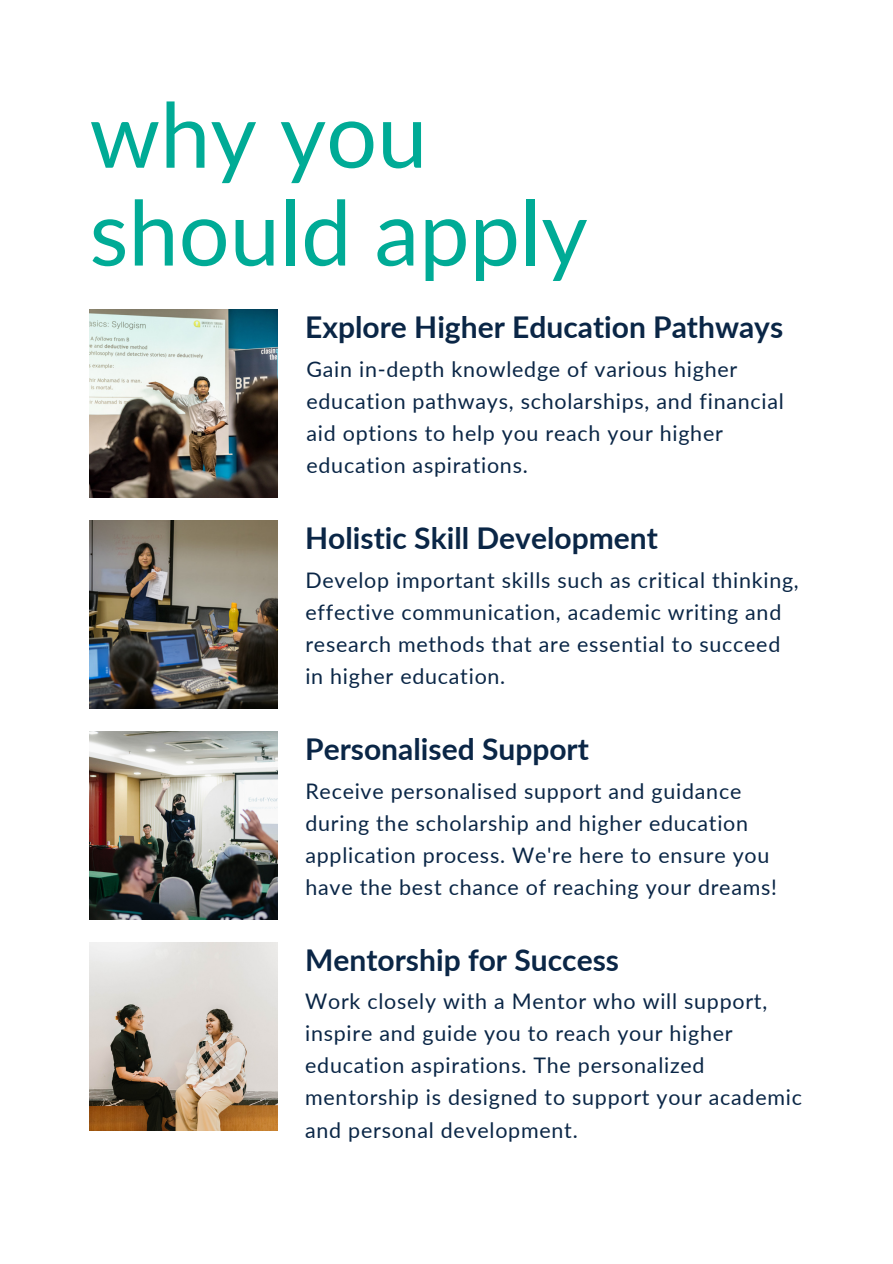
<style>
.page{position:relative;width:893px;height:1264px;background:#fff}
.page>*{position:absolute;margin:0;border:0;box-sizing:border-box;transform-origin:0 0}
.t1{font:89.85px/97.8px "Lato";color:#00ab96}
.t2{font:700 30px "Lato";color:#0a2646}
.t3{font:21.45px/32.1px "Lato";letter-spacing:.035em;color:#0a2646}
</style>
<div class="page">
<img style="left:89px;top:309px;width:189px;height:188px">
<img style="left:89px;top:520px;width:189px;height:188px">
<img style="left:89px;top:731px;width:189px;height:188px">
<img style="left:89px;top:942px;width:189px;height:188px">
<p class="t1" style="left:89px;top:84px;width:499px">why you should apply</p>
<p class="t2" style="left:305px;top:309px;width:479px">Explore Higher Education Pathways</p>
<p class="t3" style="left:306px;top:352px;width:479px">Gain in-depth knowledge of various higher education pathways, scholarships, and financial aid options to help you reach your higher education aspirations.</p>
<p class="t2" style="left:305px;top:519px;width:354px">Holistic Skill Development</p>
<p class="t3" style="left:305px;top:563px;width:495px">Develop important skills such as critical thinking, effective communication, academic writing and research methods that are essential to succeed in higher education.</p>
<p class="t2" style="left:305px;top:730px;width:285px">Personalised Support</p>
<p class="t3" style="left:305px;top:774px;width:473px">Receive personalised support and guidance during the scholarship and higher education application process. We're here to ensure you have the best chance of reaching your dreams!</p>
<p class="t2" style="left:305px;top:941px;width:315px">Mentorship for Success</p>
<p class="t3" style="left:305px;top:984px;width:498px">Work closely with a Mentor who will support, inspire and guide you to reach your higher education aspirations. The personalized mentorship is designed to support your academic and personal development.</p>
</div>
